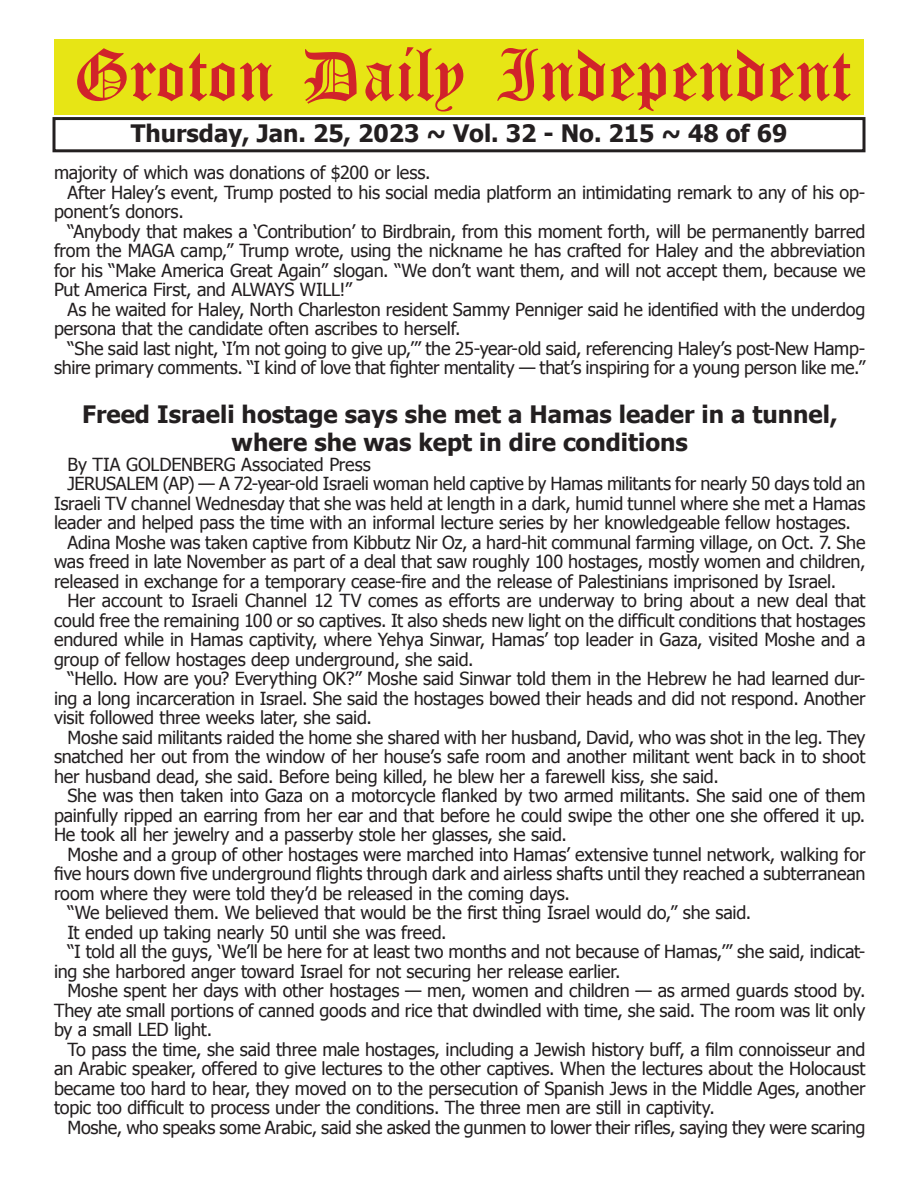
<style>
.page{position:relative;width:918px;height:1188px;background:#fff}
.page>*{position:absolute;margin:0;border:0;box-sizing:border-box;transform-origin:0 0}
.t1{font:54px "Old English Five";color:#d1232a}
.t2{font:700 24px/28.8px "Tahoma";color:#231f20;text-align:center}
.t3{font:18px "Tahoma";letter-spacing:-.015em;color:#231f20}
</style>
<div class="page">
<div style="left:52px;top:117px;width:814px;height:35px;border:3px solid #231f20"></div>
<div style="left:54px;top:40px;width:810px;height:75px;background:#e7e515"></div>
<h1 class="t1" style="left:73px;top:50px;width:779px">Groton Daily Independent</h1>
<h2 class="t2" style="left:131px;top:117px;width:658px">Thursday, Jan. 25, 2023 ~ Vol. 32 - No. 215 ~ 48 of 69</h2>
<p class="t3" style="left:54px;top:161px;width:378px">majority of which was donations of $200 or less.</p>
<p class="t3" style="left:68px;top:180px;width:799px">After Haley’s event, Trump posted to his social media platform an intimidating remark to any of his op-</p>
<p class="t3" style="left:54px;top:200px;width:131px">ponent’s donors.</p>
<p class="t3" style="left:68px;top:219px;width:799px">“Anybody that makes a ‘Contribution’ to Birdbrain, from this moment forth, will be permanently barred</p>
<p class="t3" style="left:54px;top:239px;width:813px">from the MAGA camp,” Trump wrote, using the nickname he has crafted for Haley and the abbreviation</p>
<p class="t3" style="left:54px;top:258px;width:813px">for his “Make America Great Again” slogan. “We don’t want them, and will not accept them, because we</p>
<p class="t3" style="left:54px;top:278px;width:300px">Put America First, and ALWAYS WILL!”</p>
<p class="t3" style="left:68px;top:297px;width:799px">As he waited for Haley, North Charleston resident Sammy Penniger said he identified with the underdog</p>
<p class="t3" style="left:54px;top:317px;width:408px">persona that the candidate often ascribes to herself.</p>
<p class="t3" style="left:68px;top:336px;width:799px">“She said last night, ‘I’m not going to give up,’” the 25-year-old said, referencing Haley’s post-New Hamp-</p>
<p class="t3" style="left:54px;top:356px;width:813px">shire primary comments. “I kind of love that fighter mentality — that’s inspiring for a young person like me.”</p>
<h2 class="t2" style="left:82px;top:398px;width:757px">Freed Israeli hostage says she met a Hamas leader in a tunnel, where she was kept in dire conditions</h2>
<p class="t3" style="left:68px;top:452px;width:305px">By TIA GOLDENBERG Associated Press</p>
<p class="t3" style="left:68px;top:472px;width:799px">JERUSALEM (AP) — A 72-year-old Israeli woman held captive by Hamas militants for nearly 50 days told an</p>
<p class="t3" style="left:54px;top:491px;width:813px">Israeli TV channel Wednesday that she was held at length in a dark, humid tunnel where she met a Hamas</p>
<p class="t3" style="left:54px;top:511px;width:799px">leader and helped pass the time with an informal lecture series by her knowledgeable fellow hostages.</p>
<p class="t3" style="left:68px;top:530px;width:800px">Adina Moshe was taken captive from Kibbutz Nir Oz, a hard-hit communal farming village, on Oct. 7. She</p>
<p class="t3" style="left:54px;top:550px;width:813px">was freed in late November as part of a deal that saw roughly 100 hostages, mostly women and children,</p>
<p class="t3" style="left:54px;top:569px;width:784px">released in exchange for a temporary cease-fire and the release of Palestinians imprisoned by Israel.</p>
<p class="t3" style="left:68px;top:589px;width:799px">Her account to Israeli Channel 12 TV comes as efforts are underway to bring about a new deal that</p>
<p class="t3" style="left:54px;top:608px;width:813px">could free the remaining 100 or so captives. It also sheds new light on the difficult conditions that hostages</p>
<p class="t3" style="left:54px;top:628px;width:813px">endured while in Hamas captivity, where Yehya Sinwar, Hamas’ top leader in Gaza, visited Moshe and a</p>
<p class="t3" style="left:54px;top:647px;width:421px">group of fellow hostages deep underground, she said.</p>
<p class="t3" style="left:68px;top:667px;width:799px">“Hello. How are you? Everything OK?” Moshe said Sinwar told them in the Hebrew he had learned dur-</p>
<p class="t3" style="left:54px;top:686px;width:813px">ing a long incarceration in Israel. She said the hostages bowed their heads and did not respond. Another</p>
<p class="t3" style="left:54px;top:706px;width:319px">visit followed three weeks later, she said.</p>
<p class="t3" style="left:68px;top:725px;width:799px">Moshe said militants raided the home she shared with her husband, David, who was shot in the leg. They</p>
<p class="t3" style="left:54px;top:745px;width:813px">snatched her out from the window of her house’s safe room and another militant went back in to shoot</p>
<p class="t3" style="left:54px;top:764px;width:666px">her husband dead, she said. Before being killed, he blew her a farewell kiss, she said.</p>
<p class="t3" style="left:68px;top:784px;width:800px">She was then taken into Gaza on a motorcycle flanked by two armed militants. She said one of them</p>
<p class="t3" style="left:54px;top:803px;width:813px">painfully ripped an earring from her ear and that before he could swipe the other one she offered it up.</p>
<p class="t3" style="left:54px;top:823px;width:514px">He took all her jewelry and a passerby stole her glasses, she said.</p>
<p class="t3" style="left:68px;top:842px;width:799px">Moshe and a group of other hostages were marched into Hamas’ extensive tunnel network, walking for</p>
<p class="t3" style="left:54px;top:862px;width:813px">five hours down five underground flights through dark and airless shafts until they reached a subterranean</p>
<p class="t3" style="left:54px;top:881px;width:518px">room where they were told they’d be released in the coming days.</p>
<p class="t3" style="left:68px;top:901px;width:685px">“We believed them. We believed that would be the first thing Israel would do,” she said.</p>
<p class="t3" style="left:68px;top:920px;width:381px">It ended up taking nearly 50 until she was freed.</p>
<p class="t3" style="left:68px;top:940px;width:799px">“I told all the guys, ‘We’ll be here for at least two months and not because of Hamas,’” she said, indicat-</p>
<p class="t3" style="left:54px;top:959px;width:568px">ing she harbored anger toward Israel for not securing her release earlier.</p>
<p class="t3" style="left:68px;top:979px;width:800px">Moshe spent her days with other hostages — men, women and children — as armed guards stood by.</p>
<p class="t3" style="left:54px;top:998px;width:813px">They ate small portions of canned goods and rice that dwindled with time, she said. The room was lit only</p>
<p class="t3" style="left:54px;top:1018px;width:160px">by a small LED light.</p>
<p class="t3" style="left:68px;top:1037px;width:800px">To pass the time, she said three male hostages, including a Jewish history buff, a film connoisseur and</p>
<p class="t3" style="left:54px;top:1057px;width:813px">an Arabic speaker, offered to give lectures to the other captives. When the lectures about the Holocaust</p>
<p class="t3" style="left:54px;top:1076px;width:813px">became too hard to hear, they moved on to the persecution of Spanish Jews in the Middle Ages, another</p>
<p class="t3" style="left:54px;top:1096px;width:662px">topic too difficult to process under the conditions. The three men are still in captivity.</p>
<p class="t3" style="left:68px;top:1115px;width:799px">Moshe, who speaks some Arabic, said she asked the gunmen to lower their rifles, saying they were scaring</p>
</div>
